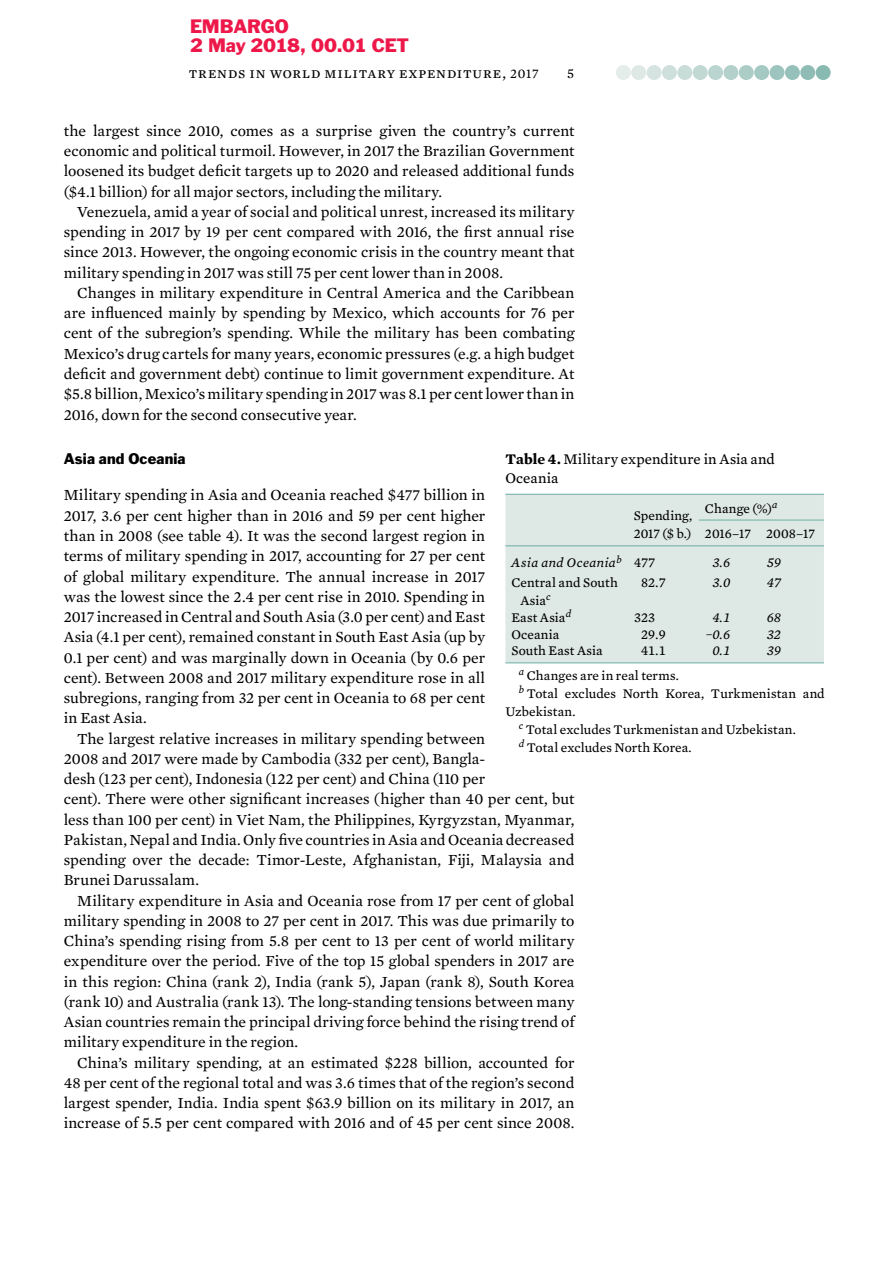
<style>
.page{position:relative;width:893px;height:1263px;background:#fff}
.page>*{position:absolute;margin:0;border:0;box-sizing:border-box;transform-origin:0 0}
.t1{font:18px/18.8px "Franklin Gothic";letter-spacing:-.01em;color:#ed1849}
.t2{font:15.75px/20.2px "Mercury Text G2";color:#000;text-align:justify}
.t3{font:15.75px "Mercury Text G2 Roman SC";letter-spacing:.055em;color:#000}
.t4{font:15px/19.5px "Mercury Text G3";letter-spacing:.01em;color:#000}
.t5{font:14.25px "Franklin Gothic";letter-spacing:.01em;color:#000}
.t6{font:13.5px/18px "Mercury Text G3";letter-spacing:.005em;color:#000}
.t7{font:italic 13.5px "Mercury Numeric G3";color:#000}
.t8{font:italic 13.5px "Mercury Text G3";letter-spacing:.035em;color:#000}
.t9{font:13.5px "Mercury Numeric G3";color:#000}
.t10{font:13.5px "Mercury Numeric G2";color:#000}
.s1{font-size:13.5px}
.s2{font-weight:700}
.s3{font-family:"Mercury Numeric G3";font-style:normal}
</style>
<div class="page">
<div style="left:616px;top:65px;width:15px;height:15px;background:#e5edeb;border-radius:50%"></div>
<div style="left:631px;top:65px;width:15px;height:15px;background:#dee9e6;border-radius:50%"></div>
<div style="left:647px;top:65px;width:15px;height:15px;background:#d6e4e1;border-radius:50%"></div>
<div style="left:662px;top:65px;width:15px;height:15px;background:#cfe0dc;border-radius:50%"></div>
<div style="left:677px;top:65px;width:15px;height:15px;background:#c8dcd8;border-radius:50%"></div>
<div style="left:693px;top:65px;width:15px;height:15px;background:#c1d8d3;border-radius:50%"></div>
<div style="left:708px;top:65px;width:15px;height:15px;background:#bad4cf;border-radius:50%"></div>
<div style="left:723px;top:65px;width:15px;height:15px;background:#b3d0ca;border-radius:50%"></div>
<div style="left:739px;top:65px;width:15px;height:15px;background:#acccc6;border-radius:50%"></div>
<div style="left:754px;top:65px;width:15px;height:15px;background:#a4c8c2;border-radius:50%"></div>
<div style="left:770px;top:65px;width:14px;height:15px;background:#9dc4be;border-radius:50%"></div>
<div style="left:785px;top:65px;width:15px;height:15px;background:#96c1ba;border-radius:50%"></div>
<div style="left:800px;top:65px;width:15px;height:15px;background:#8fbdb6;border-radius:50%"></div>
<div style="left:816px;top:65px;width:15px;height:15px;background:#88bab1;border-radius:50%"></div>
<div style="left:505px;top:495px;width:319px;height:167px;background:#dee9e6"></div>
<hr style="left:699px;top:494px;width:61px;height:1px;background:#6bada2">
<hr style="left:760px;top:494px;width:64px;height:1px;background:#6bada2">
<hr style="left:505px;top:662px;width:123px;height:1px;background:#6bada2">
<hr style="left:628px;top:662px;width:71px;height:1px;background:#6bada2">
<hr style="left:699px;top:662px;width:61px;height:1px;background:#6bada2">
<hr style="left:760px;top:662px;width:64px;height:1px;background:#6bada2">
<hr style="left:699px;top:520px;width:61px;height:1px;background:#6bada2">
<hr style="left:760px;top:520px;width:64px;height:1px;background:#6bada2">
<hr style="left:699px;top:545px;width:61px;height:1px;background:#6bada2">
<hr style="left:760px;top:545px;width:64px;height:1px;background:#6bada2">
<hr style="left:505px;top:494px;width:123px;height:1px;background:#6bada2">
<hr style="left:628px;top:494px;width:71px;height:1px;background:#6bada2">
<hr style="left:505px;top:545px;width:123px;height:1px;background:#6bada2">
<hr style="left:628px;top:545px;width:71px;height:1px;background:#6bada2">
<p class="t1" style="left:190px;top:17px;width:220px">EMBARGO<br>2 May 2018, 00.01 CET</p>
<p class="t3" style="left:189px;top:63px;width:351px">trends in world military expenditure, <span class="s1">2017</span></p>
<p class="t10" style="left:567px;top:65px;width:9px">5</p>
<p class="t2" style="left:64px;top:120px;width:512px">the largest since 2010, comes as a surprise given the country’s current economic and political turmoil. However, in 2017 the Brazilian Government loosened its budget deficit targets up to 2020 and released additional funds ($4.1 billion) for all major sectors, including the military.</p>
<p class="t2" style="left:64px;top:201px;width:512px;text-indent:13px">Venezuela, amid a year of social and political unrest, increased its military spending in 2017 by 19 per cent compared with 2016, the first annual rise since 2013. However, the ongoing economic crisis in the country meant that military spending in 2017 was still 75 per cent lower than in 2008.</p>
<p class="t2" style="left:64px;top:282px;width:512px;text-indent:13px">Changes in military expenditure in Central America and the Caribbean are influenced mainly by spending by Mexico, which accounts for 76 per cent of the subregion’s spending. While the military has been combating Mexico’s drug cartels for many years, economic pressures (e.g. a high budget deficit and government debt) continue to limit government expenditure. At $5.8 billion, Mexico’s military spending in 2017 was 8.1 per cent lower than in 2016, down for the second consecutive year.</p>
<p class="t5" style="left:64px;top:449px;width:123px">Asia and Oceania</p>
<p class="t2" style="left:64px;top:484px;width:423px">Military spending in Asia and Oceania reached $477 billion in 2017, 3.6 per cent higher than in 2016 and 59 per cent higher than in 2008 (see table 4). It was the second largest region in terms of military spending in 2017, accounting for 27 per cent of global military expenditure. The annual increase in 2017 was the lowest since the 2.4 per cent rise in 2010. Spending in 2017 increased in Central and South Asia (3.0 per cent) and East Asia (4.1 per cent), remained constant in South East Asia (up by 0.1 per cent) and was marginally down in Oceania (by 0.6 per cent). Between 2008 and 2017 military expenditure rose in all subregions, ranging from 32 per cent in Oceania to 68 per cent in East Asia.</p>
<p class="t2" style="left:64px;top:727px;width:512px;text-align:left;text-indent:13px">The largest relative increases in military spending between<br>2008 and 2017 were made by Cambodia (332 per cent), Bangla-<br>desh (123 per cent), Indonesia (122 per cent) and China (110 per<br>cent). There were other significant increases (higher than 40 per cent, but less than 100 per cent) in Viet Nam, the Philippines, Kyrgyzstan, Myanmar, Pakistan, Nepal and India. Only five countries in Asia and Oceania decreased spending over the decade: Timor-Leste, Afghanistan, Fiji, Malaysia and Brunei Darussalam.</p>
<p class="t2" style="left:64px;top:889px;width:512px;text-indent:13px">Military expenditure in Asia and Oceania rose from 17 per cent of global military spending in 2008 to 27 per cent in 2017. This was due primarily to China’s spending rising from 5.8 per cent to 13 per cent of world military expenditure over the period. Five of the top 15 global spenders in 2017 are in this region: China (rank 2), India (rank 5), Japan (rank 8), South Korea (rank 10) and Australia (rank 13). The long-standing tensions between many Asian countries remain the principal driving force behind the rising trend of military expenditure in the region.</p>
<p class="t2" style="left:64px;top:1051px;width:512px;text-indent:13px">China’s military spending, at an estimated $228 billion, accounted for 48 per cent of the regional total and was 3.6 times that of the region’s second largest spender, India. India spent $63.9 billion on its military in 2017, an increase of 5.5 per cent compared with 2016 and of 45 per cent since 2008.</p>
<p class="t4" style="left:505px;top:448px;width:271px"><span class="s2">Table 4.</span> Military expenditure in Asia and<br>Oceania</p>
<p class="t6" style="left:634px;top:506px;width:60px">Spending,<br>2017 ($ b.)</p>
<p class="t6" style="left:705px;top:494px;width:112px;line-height:25.8px">Change (%)<sup>a<br></sup>2016–17 2008–17</p>
<p class="t8" style="left:511px;top:553px;width:145px">Asia and Oceania<sup>b</sup> <span class="s3">477</span></p>
<p class="t7" style="left:713px;top:554px;width:19px">3.6</p>
<p class="t7" style="left:767px;top:554px;width:16px">59</p>
<p class="t6" style="left:520px;top:573px;width:99px;text-indent:-9px">Central and South<br>Asia<sup>c</sup></p>
<p class="t9" style="left:641px;top:574px;width:26px">82.7</p>
<p class="t7" style="left:713px;top:574px;width:19px">3.0</p>
<p class="t7" style="left:767px;top:574px;width:16px">47</p>
<p class="t6" style="left:511px;top:607px;width:61px">East Asia<sup>d</sup></p>
<p class="t9" style="left:634px;top:609px;width:23px">323</p>
<p class="t7" style="left:713px;top:609px;width:19px">4.1</p>
<p class="t7" style="left:767px;top:609px;width:16px">68</p>
<p class="t6" style="left:511px;top:624px;width:49px">Oceania</p>
<p class="t9" style="left:641px;top:626px;width:26px">29.9</p>
<p class="t7" style="left:706px;top:626px;width:26px">-0.6</p>
<p class="t7" style="left:767px;top:626px;width:16px">32</p>
<p class="t6" style="left:511px;top:641px;width:93px">South East Asia</p>
<p class="t9" style="left:641px;top:642px;width:26px">41.1</p>
<p class="t7" style="left:713px;top:642px;width:19px">0.1</p>
<p class="t7" style="left:767px;top:642px;width:16px">39</p>
<p class="t6" style="left:519px;top:665px;width:161px"><sup>a</sup> Changes are in real terms.</p>
<p class="t6" style="left:519px;top:683px;width:307px"><sup>b</sup> Total excludes North Korea, Turkmenistan and</p>
<p class="t6" style="left:505px;top:701px;width:72px">Uzbekistan.</p>
<p class="t6" style="left:519px;top:719px;width:279px"><sup>c</sup> Total excludes Turkmenistan and Uzbekistan.</p>
<p class="t6" style="left:519px;top:737px;width:174px"><sup>d</sup> Total excludes North Korea.</p>
</div>
